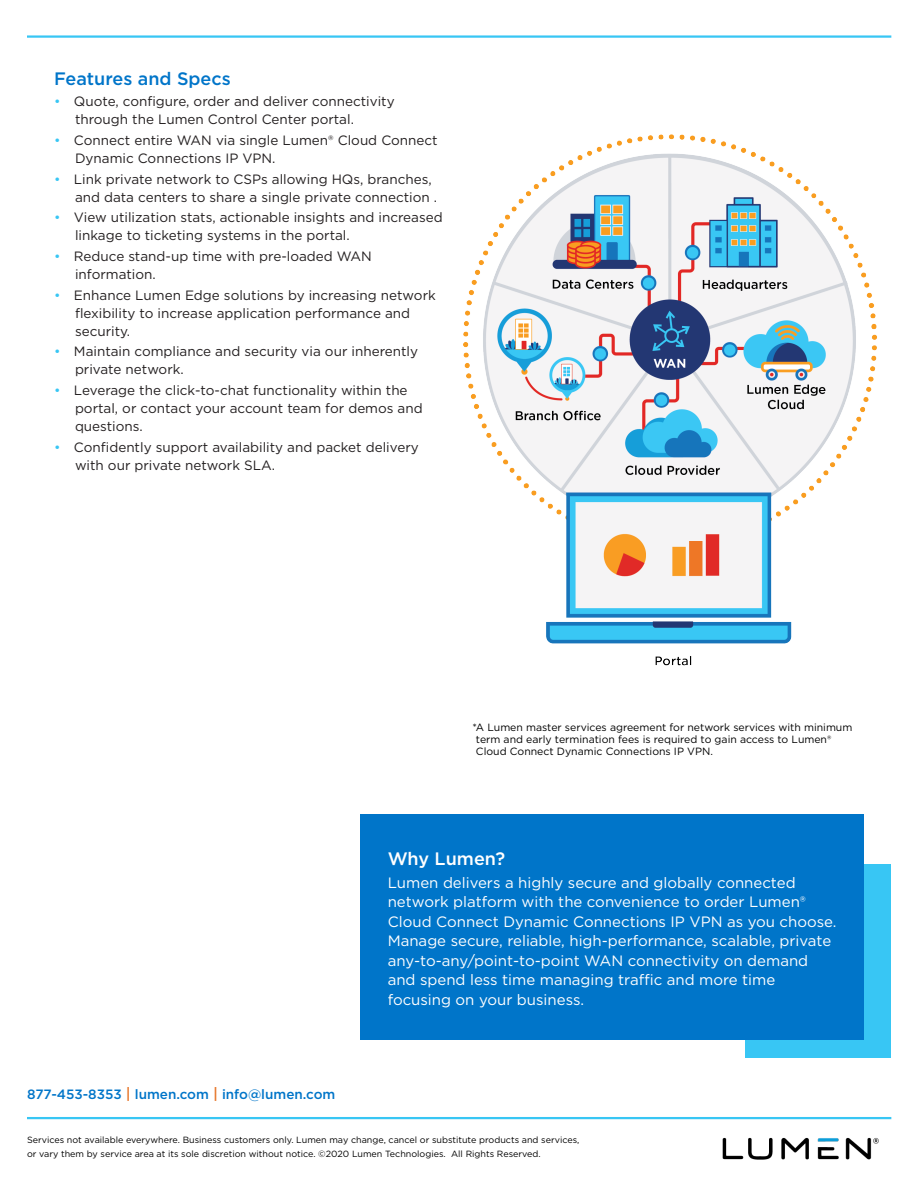
<style>
.page{position:relative;width:918px;height:1188px;background:#fff}
.page>*{position:absolute;margin:0;border:0;box-sizing:border-box;transform-origin:0 0}
.Heading_-_1_column{font:500 18px "Gotham";color:#0075c9}
.Heading_-_Why_Lumen{font:500 18px "Gotham";color:#fff}
.Body_Copy_-_Call_Out{font:15px/19.5px "Gotham";color:#fff}
.t1{font:13.5px/18px "Gotham";color:#231f20}
.t2{font:500 13.5px "Gotham";color:#0075c9}
.Footnotes{font:10.5px/12px "Gotham";color:#000}
.t3{font:9px/13.5px "Gotham";color:#000}
.s1{color:#38c6f4}
.s2{font-size:15px;color:#e77528}
</style>
<div class="page">
<hr style="left:27px;top:35px;width:864px;height:3px;background:#38c6f4">
<hr style="left:27px;top:1117px;width:864px;height:2px;background:#38c6f4">
<img style="left:722px;top:1137px;width:157px;height:23px">
<div style="left:746px;top:864px;width:145px;height:193px;background:#38c6f4"></div>
<div style="left:361px;top:815px;width:503px;height:225px;background:#0075c9"></div>
<img style="left:463px;top:134px;width:414px;height:532px">
<p class="Heading_-_1_column" style="left:54px;top:67px;width:178px">Features and Specs</p>
<p class="t1" style="left:75px;top:92px;width:321px;text-indent:-21px"><span class="s1">•</span> Quote, configure, order and deliver connectivity through the Lumen Control Center portal.</p>
<p class="t1" style="left:75px;top:131px;width:364px;text-indent:-21px"><span class="s1">•</span> Connect entire WAN via single Lumen® Cloud Connect<br>Dynamic Connections IP VPN.</p>
<p class="t1" style="left:75px;top:169px;width:364px;text-indent:-21px"><span class="s1">•</span> Link private network to CSPs allowing HQs, branches, and data centers to share a single private connection .</p>
<p class="t1" style="left:75px;top:208px;width:369px;text-indent:-21px"><span class="s1">•</span> View utilization stats, actionable insights and increased linkage to ticketing systems in the portal.</p>
<p class="t1" style="left:75px;top:247px;width:298px;text-indent:-21px"><span class="s1">•</span> Reduce stand-up time with pre-loaded WAN information.</p>
<p class="t1" style="left:75px;top:286px;width:362px;text-indent:-21px"><span class="s1">•</span> Enhance Lumen Edge solutions by increasing network flexibility to increase application performance and security.</p>
<p class="t1" style="left:75px;top:342px;width:345px;text-indent:-21px"><span class="s1">•</span> Maintain compliance and security via our inherently private network.</p>
<p class="t1" style="left:75px;top:381px;width:349px;text-indent:-21px"><span class="s1">•</span> Leverage the click-to-chat functionality within the portal, or contact your account team for demos and questions.</p>
<p class="t1" style="left:75px;top:438px;width:345px;text-indent:-21px"><span class="s1">•</span> Confidently support availability and packet delivery with our private network SLA.</p>
<p class="Footnotes" style="left:476px;top:721px;width:378px;text-indent:-3px">*A Lumen master services agreement for network services with minimum term and early termination fees is required to gain access to Lumen®<br>Cloud Connect Dynamic Connections IP VPN.</p>
<p class="Heading_-_Why_Lumen" style="left:388px;top:847px;width:119px">Why Lumen?</p>
<p class="Body_Copy_-_Call_Out" style="left:388px;top:872px;width:450px">Lumen delivers a highly secure and globally connected network platform with the convenience to order Lumen® Cloud Connect Dynamic Connections IP VPN as you choose.<br>Manage secure, reliable, high-performance, scalable, private any-to-any/point-to-point WAN connectivity on demand and spend less time managing traffic and more time focusing on your business.</p>
<p class="t2" style="left:27px;top:1085px;width:310px">877-453-8353 <span class="s2">|</span> lumen.com <span class="s2">|</span> info@lumen.com</p>
<p class="t3" style="left:27px;top:1133px;width:554px">Services not available everywhere. Business customers only. Lumen may change, cancel or substitute products and services, or vary them by service area at its sole discretion without notice. ©2020 Lumen Technologies. All Rights Reserved.</p>
</div>
